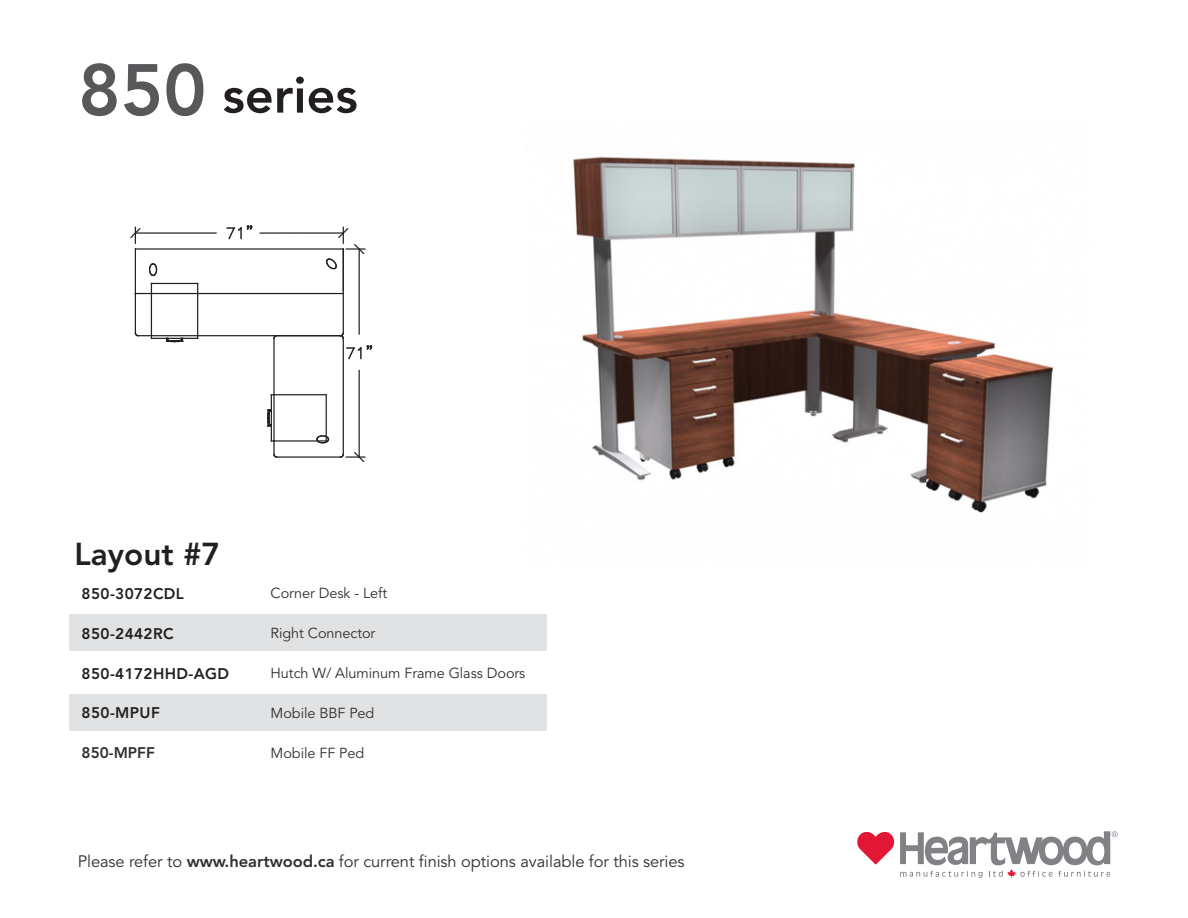
<style>
.page{position:relative;width:1188px;height:918px;background:#fff}
.page>*{position:absolute;margin:0;border:0;box-sizing:border-box;transform-origin:0 0}
.t1{font:800 72.3px "Avenir LT Std";color:#57585a}
.t2{font:800 50.4px "Avenir LT Std";color:#231f20}
.t3{font:800 31.5px "Avenir LT Std";color:#231f20}
.Layouts-WRK{font:16.5px "Avenir LT Std";letter-spacing:-.005em;color:#312f30}
.Layouts-WRK-2{font:800 15.3px "Avenir LT Std";letter-spacing:.025em;color:#231f20}
.Layouts-WRK-3{font:800 15.3px "Avenir LT Std";color:#312f30}
.Layouts-WRK-4{font:14.4px "Avenir LT Std";letter-spacing:-.005em;color:#312f30}
.s1{font-weight:800}
</style>
<div class="page">
<svg style="left:857px;top:832px;width:37px;height:32px"></svg>
<svg style="left:900px;top:831px;width:218px;height:47px"></svg>
<div style="left:69px;top:614px;width:477px;height:37px;background:#e1e2e4"></div>
<div style="left:69px;top:694px;width:477px;height:37px;background:#e1e2e4"></div>
<hr style="left:135px;top:294px;width:1px;height:39px;background:#231f20">
<hr style="left:138px;top:335px;width:202px;height:1px;background:#231f20">
<hr style="left:343px;top:294px;width:1px;height:39px;background:#231f20">
<hr style="left:277px;top:456px;width:63px;height:2px;background:#231f20">
<hr style="left:273px;top:339px;width:2px;height:115px;background:#231f20">
<hr style="left:343px;top:339px;width:1px;height:115px;background:#231f20">
<svg style="left:316px;top:435px;width:14px;height:8px"></svg>
<hr style="left:135px;top:249px;width:1px;height:45px;background:#231f20">
<hr style="left:135px;top:248px;width:208px;height:2px;background:#231f20">
<hr style="left:343px;top:249px;width:1px;height:45px;background:#231f20">
<hr style="left:135px;top:293px;width:208px;height:1px;background:#231f20">
<hr style="left:271px;top:395px;width:1px;height:46px;background:#231f20">
<hr style="left:151px;top:338px;width:47px;height:1px;background:#231f20">
<svg style="left:149px;top:263px;width:9px;height:14px"></svg>
<hr style="left:197px;top:283px;width:1px;height:52px;background:#231f20">
<hr style="left:151px;top:283px;width:1px;height:52px;background:#231f20">
<hr style="left:151px;top:283px;width:47px;height:1px;background:#231f20">
<hr style="left:274px;top:440px;width:52px;height:2px;background:#231f20">
<hr style="left:274px;top:394px;width:52px;height:1px;background:#231f20">
<hr style="left:326px;top:395px;width:1px;height:46px;background:#231f20">
<svg style="left:268px;top:409px;width:3px;height:18px"></svg>
<svg style="left:166px;top:339px;width:17px;height:3px"></svg>
<hr style="left:359px;top:249px;width:1px;height:85px;background:#231f20">
<hr style="left:359px;top:370px;width:1px;height:87px;background:#231f20">
<svg style="left:340px;top:451px;width:25px;height:11px"></svg>
<svg style="left:340px;top:333px;width:32px;height:27px"></svg>
<hr style="left:135px;top:232px;width:81px;height:2px;background:#231f20">
<hr style="left:260px;top:232px;width:83px;height:2px;background:#231f20">
<svg style="left:130px;top:227px;width:11px;height:16px"></svg>
<svg style="left:325px;top:227px;width:40px;height:43px"></svg>
<svg style="left:227px;top:225px;width:26px;height:15px"></svg>
<img style="left:573px;top:156px;width:480px;height:357px">
<p class="t1" style="left:78px;top:47px;width:130px">850</p>
<p class="t2" style="left:222px;top:65px;width:137px">series</p>
<p class="t3" style="left:75px;top:536px;width:147px">Layout #7</p>
<p class="Layouts-WRK-2" style="left:82px;top:585px;width:104px">850-3072CDL</p>
<p class="Layouts-WRK-2" style="left:82px;top:624px;width:94px">850-2442RC</p>
<p class="Layouts-WRK-2" style="left:82px;top:664px;width:149px">850-4172HHD-AGD</p>
<p class="Layouts-WRK-4" style="left:271px;top:585px;width:118px">Corner Desk - Left</p>
<p class="Layouts-WRK-4" style="left:271px;top:625px;width:106px">Right Connector</p>
<p class="Layouts-WRK-4" style="left:271px;top:665px;width:256px">Hutch W/ Aluminum Frame Glass Doors</p>
<p class="Layouts-WRK-2" style="left:82px;top:704px;width:80px">850-MPUF</p>
<p class="Layouts-WRK-4" style="left:271px;top:704px;width:105px">Mobile BBF Ped</p>
<p class="Layouts-WRK-3" style="left:82px;top:744px;width:75px">850-MPFF</p>
<p class="Layouts-WRK-4" style="left:271px;top:745px;width:95px">Mobile FF Ped</p>
<p class="Layouts-WRK" style="left:78px;top:851px;width:608px">Please refer to <span class="s1">www.heartwood.ca</span> for current finish options available for this series</p>
</div>
